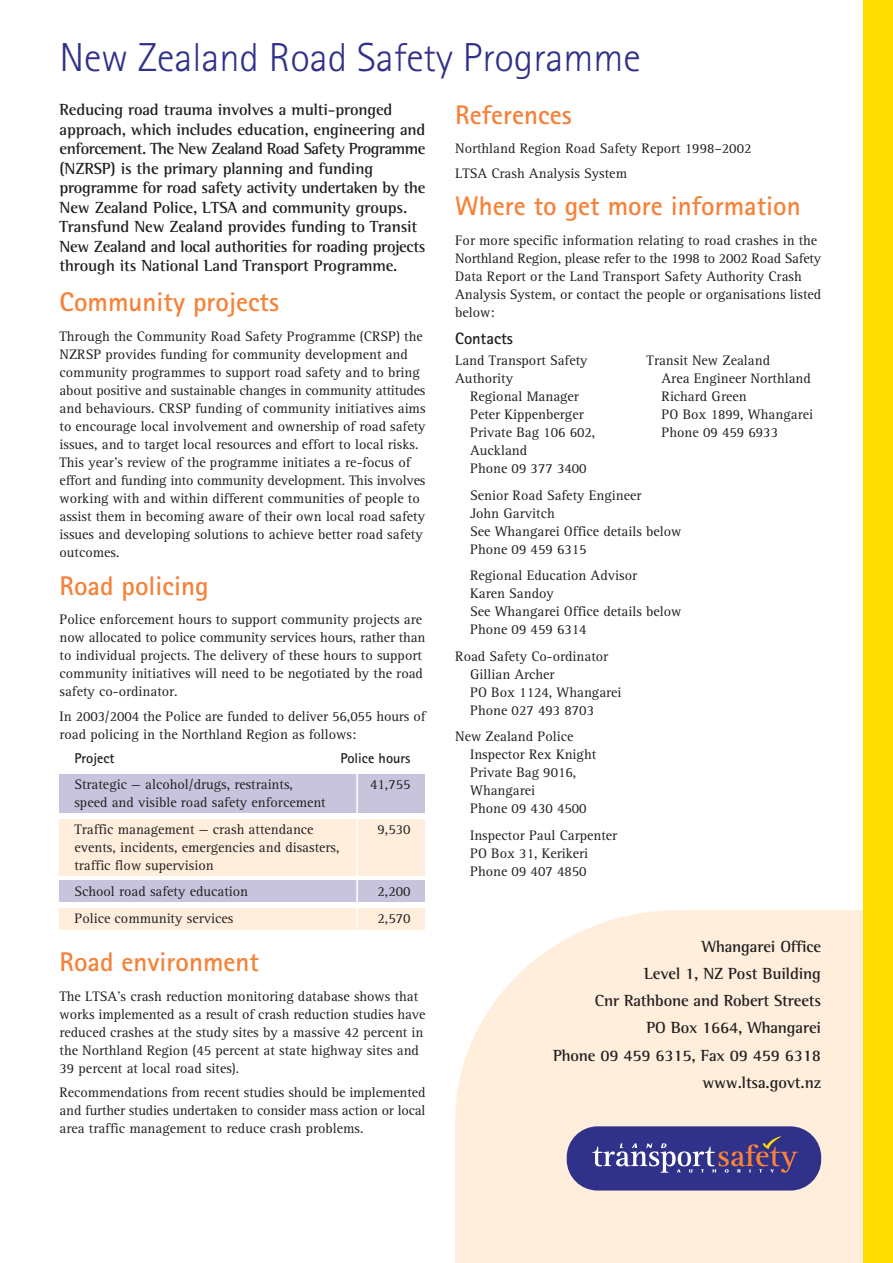
<style>
.page{position:relative;width:893px;height:1263px;background:#fff}
.page>*{position:absolute;margin:0;border:0;box-sizing:border-box;transform-origin:0 0}
.t1{font:40.5px "Rotis Sans Serif Light NZT";color:#303188}
.t2{font:27px "Rotis Sans Serif Bold NZT";color:#f58238}
.t3{font:16.5px/19.5px "Rotis Semi Serif Bold NZT";letter-spacing:-.01em;color:#231f20}
.t4{font:16.5px "Rotis Sans Serif Bold NZT";color:#231f20}
.t5{font:14.25px/18px "Rotis Serif NZT";color:#231f20}
.t6{font:14.25px "Rotis Sans Serif Bold NZT";color:#231f20}
</style>
<div class="page">
<div style="left:60px;top:819px;width:365px;height:56px;background:#ffeedc"></div>
<div style="left:60px;top:775px;width:365px;height:38px;background:#c8c4dd"></div>
<div style="left:60px;top:880px;width:365px;height:22px;background:#c8c4dd"></div>
<div style="left:60px;top:908px;width:365px;height:21px;background:#ffeedc"></div>
<hr style="left:356px;top:773px;width:2px;height:163px;background:#fff">
<svg style="left:455px;top:910px;width:408px;height:217px;background:#feefe0"></svg>
<div style="left:455px;top:1127px;width:437px;height:136px;background:#ffeedc"></div>
<div style="left:863px;top:0;width:29px;height:1263px;background:#fd0"></div>
<div style="left:566px;top:1126px;width:255px;height:65px;background:#303188;border-radius:31px"></div>
<svg style="left:592px;top:1136px;width:206px;height:37px"></svg>
<h1 class="t1" style="left:60px;top:42px;width:582px">New Zealand Road Safety Programme</h1>
<p class="t3" style="left:60px;top:101px;width:367px">Reducing road trauma involves a multi-pronged approach, which includes education, engineering and enforcement. The New Zealand Road Safety Programme (NZRSP) is the primary planning and funding programme for road safety activity undertaken by the New Zealand Police, LTSA and community groups.<br>Transfund New Zealand provides funding to Transit New Zealand and local authorities for roading projects through its National Land Transport Programme.</p>
<h2 class="t2" style="left:60px;top:292px;width:221px">Community projects</h2>
<p class="t5" style="left:60px;top:328px;width:367px">Through the Community Road Safety Programme (CRSP) the NZRSP provides funding for community development and community programmes to support road safety and to bring about positive and sustainable changes in community attitudes and behaviours. CRSP funding of community initiatives aims to encourage local involvement and ownership of road safety issues, and to target local resources and effort to local risks.<br>This year's review of the programme initiates a re-focus of effort and funding into community development. This involves working with and within different communities of people to assist them in becoming aware of their own local road safety issues and developing solutions to achieve better road safety outcomes.</p>
<h2 class="t2" style="left:60px;top:576px;width:150px">Road policing</h2>
<p class="t5" style="left:60px;top:612px;width:367px">Police enforcement hours to support community projects are now allocated to police community services hours, rather than to individual projects. The delivery of these hours to support community initiatives will need to be negotiated by the road safety co-ordinator.</p>
<p class="t5" style="left:60px;top:708px;width:367px">In 2003/2004 the Police are funded to deliver 56,055 hours of road policing in the Northland Region as follows:</p>
<p class="t6" style="left:74px;top:753px;width:42px">Project</p>
<p class="t6" style="left:340px;top:753px;width:72px">Police hours</p>
<p class="t5" style="left:74px;top:777px;width:220px">Strategic — alcohol/drugs, restraints,</p>
<p class="t5" style="left:370px;top:777px;width:42px">41,755</p>
<p class="t5" style="left:74px;top:791px;width:253px;line-height:26.5px">speed and visible road safety enforcement<br>Traffic management — crash attendance</p>
<h2 class="t2" style="left:455px;top:105px;width:118px">References</h2>
<p class="t5" style="left:455px;top:137px;width:298px;line-height:24.5px">Northland Region Road Safety Report 1998–2002<br>LTSA Crash Analysis System</p>
<h2 class="t2" style="left:455px;top:196px;width:347px">Where to get more information</h2>
<p class="t5" style="left:455px;top:232px;width:367px">For more specific information relating to road crashes in the Northland Region, please refer to the 1998 to 2002 Road Safety Data Report or the Land Transport Safety Authority Crash Analysis System, or contact the people or organisations listed below:</p>
<p class="t4" style="left:455px;top:332px;width:59px">Contacts</p>
<p class="t5" style="left:661px;top:353px;width:153px;text-indent:-15px">Transit New Zealand<br>Area Engineer Northland<br>Richard Green<br>PO Box 1899, Whangarei<br>Phone 09 459 6933</p>
<p class="t5" style="left:455px;top:353px;width:134px">Land Transport Safety<br>Authority</p>
<p class="t5" style="left:470px;top:389px;width:127px">Regional Manager<br>Peter Kippenberger<br>Private Bag 106 602,<br>Auckland<br>Phone 09 377 3400</p>
<p class="t5" style="left:470px;top:487px;width:213px">Senior Road Safety Engineer<br>John Garvitch<br>See Whangarei Office details below<br>Phone 09 459 6315</p>
<p class="t5" style="left:470px;top:568px;width:213px">Regional Education Advisor<br>Karen Sandoy<br>See Whangarei Office details below<br>Phone 09 459 6314</p>
<p class="t5" style="left:470px;top:648px;width:153px;text-indent:-15px">Road Safety Co-ordinator<br>Gillian Archer<br>PO Box 1124, Whangarei<br>Phone 027 493 8703</p>
<p class="t5" style="left:470px;top:729px;width:128px;text-indent:-15px">New Zealand Police<br>Inspector Rex Knight<br>Private Bag 9016,<br>Whangarei<br>Phone 09 430 4500</p>
<p class="t5" style="left:470px;top:827px;width:149px">Inspector Paul Carpenter<br>PO Box 31, Kerikeri<br>Phone 09 407 4850</p>
<p class="t5" style="left:377px;top:821px;width:35px">9,530</p>
<p class="t5" style="left:74px;top:839px;width:266px">events, incidents, emergencies and disasters, traffic flow supervision</p>
<p class="t5" style="left:74px;top:884px;width:175px">School road safety education</p>
<p class="t5" style="left:377px;top:884px;width:35px">2,200</p>
<p class="t5" style="left:74px;top:910px;width:160px">Police community services</p>
<p class="t5" style="left:377px;top:910px;width:35px">2,570</p>
<h2 class="t2" style="left:60px;top:952px;width:201px">Road environment</h2>
<p class="t5" style="left:60px;top:988px;width:367px">The LTSA's crash reduction monitoring database shows that works implemented as a result of crash reduction studies have reduced crashes at the study sites by a massive 42 percent in the Northland Region (45 percent at state highway sites and 39 percent at local road sites).</p>
<p class="t5" style="left:60px;top:1085px;width:367px;text-align:justify">Recommendations from recent studies should be implemented and further studies undertaken to consider mass action or local area traffic management to reduce crash problems.</p>
<p class="t3" style="left:553px;top:934px;width:269px;line-height:27.3px;text-align:right">Whangarei Office<br>Level 1, NZ Post Building<br>Cnr Rathbone and Robert Streets<br>PO Box 1664, Whangarei<br>Phone 09 459 6315, Fax 09 459 6318 www.ltsa.govt.nz</p>
</div>
